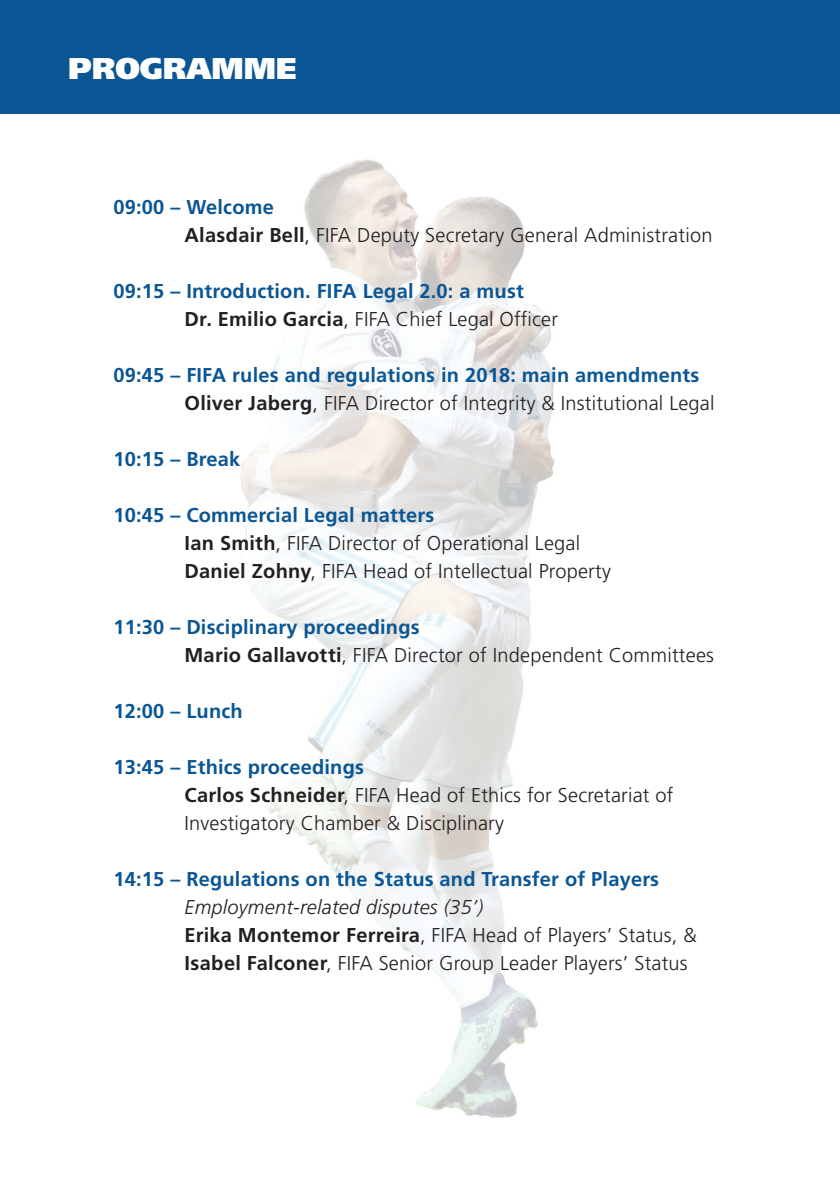
<style>
.page{position:relative;width:840px;height:1191px;background:#fff}
.page>*{position:absolute;margin:0;border:0;box-sizing:border-box;transform-origin:0 0}
.t1{font:900 30px "Frutiger LT Pro";color:#fff}
.t2{font:300 20px/28px "Frutiger LT Pro";letter-spacing:.01em;color:#231f20}
.t3{font:700 20px/28px "Frutiger LT Pro";letter-spacing:.01em;color:#0a5694}
.s1{font-weight:700;color:#0a5694}
.s2{font-weight:700}
.s3{color:#231f20}
.s4{font-weight:300;color:#231f20}
.s5{font-style:italic}
</style>
<div class="page">
<img style="left:148px;top:159px;width:407px;height:959px">
<div style="left:0;top:0;width:839px;height:113px;background:#0a5694"></div>
<h1 class="t1" style="left:68px;top:51px;width:230px">PROGRAMME</h1>
<p class="t2" style="left:184px;top:194px;width:529px;text-indent:-71px"><span class="s1">09:00 – Welcome<br></span><span class="s2">Alasdair Bell</span>, FIFA Deputy Secretary General Administration</p>
<p class="t3" style="left:184px;top:278px;width:375px;text-indent:-71px">09:15 – Introduction. FIFA Legal 2.0: a must<br><span class="s3">Dr. Emilio Garcia</span><span class="s4">, FIFA Chief Legal Officer</span></p>
<p class="t3" style="left:184px;top:362px;width:531px;text-indent:-71px">09:45 – FIFA rules and regulations in 2018: main amendments<br><span class="s3">Oliver Jaberg</span><span class="s4">, FIFA Director of Integrity &amp; Institutional Legal</span></p>
<p class="t3" style="left:113px;top:446px;width:128px">10:15 – Break</p>
<p class="t2" style="left:184px;top:502px;width:427px;text-indent:-71px"><span class="s1">10:45 – Commercial Legal matters<br></span><span class="s2">Ian Smith</span>, FIFA Director of Operational Legal<br><span class="s2">Daniel Zohny</span>, FIFA Head of Intellectual Property</p>
<p class="t2" style="left:184px;top:614px;width:530px;text-indent:-71px"><span class="s1">11:30 – Disciplinary proceedings<br></span><span class="s2">Mario Gallavotti</span>, FIFA Director of Independent Committees</p>
<p class="t3" style="left:113px;top:698px;width:131px">12:00 – Lunch</p>
<p class="t2" style="left:184px;top:754px;width:490px;text-indent:-71px"><span class="s1">13:45 – Ethics proceedings<br></span><span class="s2">Carlos Schneider</span>, FIFA Head of Ethics for Secretariat of<br>Investigatory Chamber &amp; Disciplinary</p>
<p class="t3" style="left:113px;top:866px;width:547px">14:15 – Regulations on the Status and Transfer of Players</p>
<p class="t2" style="left:184px;top:894px;width:513px"><span class="s5">Employment-related disputes (35’)<br></span><span class="s2">Erika Montemor Ferreira</span>, FIFA Head of Players’ Status, &amp;<br><span class="s2">Isabel Falconer</span>, FIFA Senior Group Leader Players’ Status</p>
</div>
